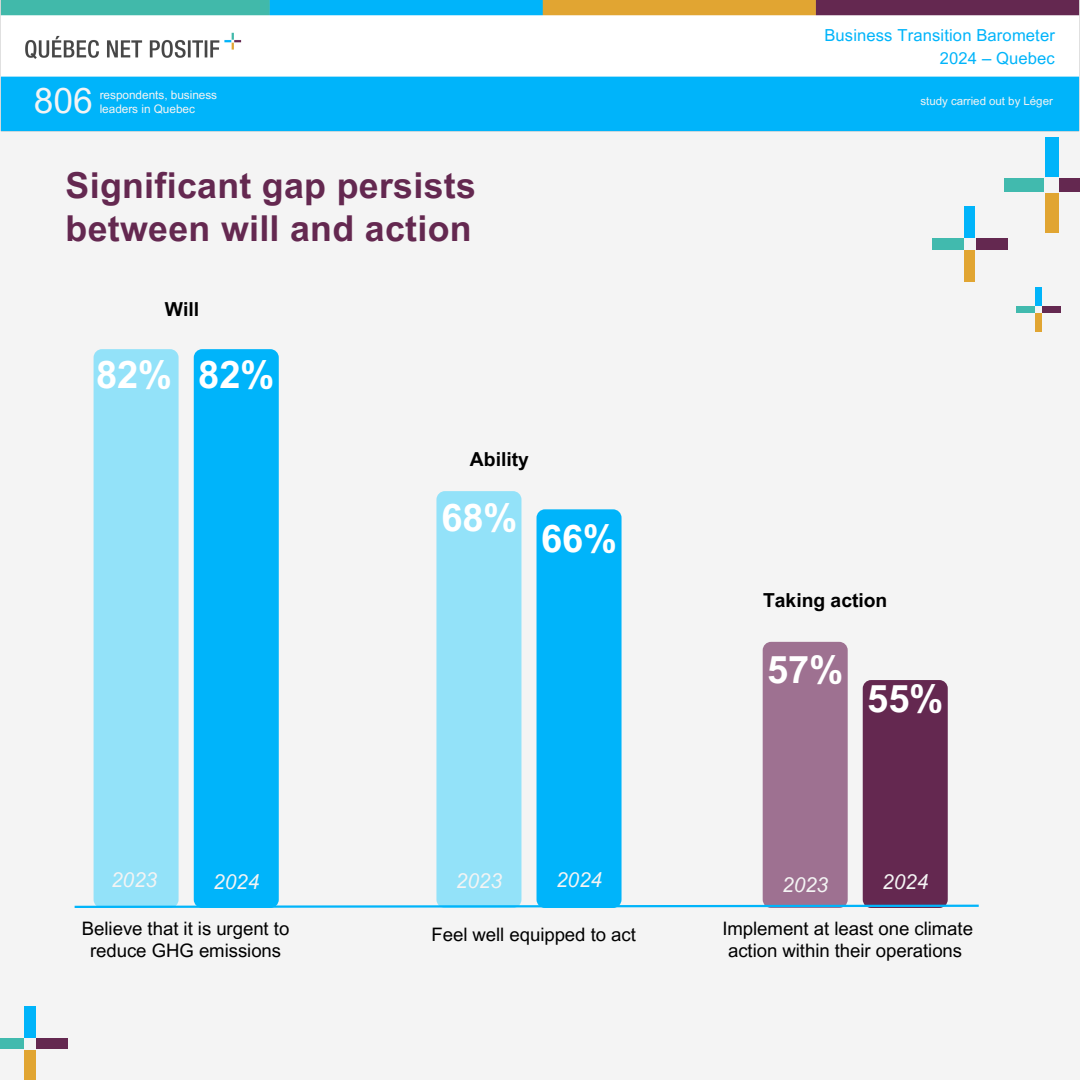
<style>
.page{position:relative;width:1080px;height:1080px;background:#f4f4f4}
.page>*{position:absolute;margin:0;border:0;box-sizing:border-box;transform-origin:0 0}
.t1{font:700 38.03px "Arial MT Pro";color:#fff}
.t2{font:700 35.7px/42.8px "Arial MT Pro";letter-spacing:.01em;color:#642850}
.t3{font:35.25px "Arial MT Pro";color:#f4f4f4}
.t4{font:italic 20.7px "Arial MT Pro";color:#f4f4f4}
.t5{font:700 19.27px "Arial MT Pro";color:#000}
.t6{font:18.6px/21.9px "Arial MT Pro";color:#000;text-align:center}
.t7{font:16.58px/23.1px "Arial MT Pro";letter-spacing:.01em;color:#00b4fa;text-align:right}
.t8{font:italic 700 13.95px "Arial MT Pro";color:#f4f4f4}
.t9{font:11.77px/14.1px "Arial MT Pro";color:#f4f4f4}
.t10{font:11.48px "Arial MT Pro";color:#f4f4f4}
</style>
<div class="page">
<div style="left:0;top:1039px;width:23px;height:10px;background:#41baae"></div>
<div style="left:36px;top:1039px;width:31px;height:10px;background:#642850"></div>
<div style="left:25px;top:1050px;width:10px;height:30px;background:#e1a532"></div>
<div style="left:25px;top:1006px;width:10px;height:31px;background:#00b4fa"></div>
<div style="left:932px;top:239px;width:31px;height:10px;background:#41baae"></div>
<div style="left:976px;top:239px;width:31px;height:10px;background:#642850"></div>
<div style="left:965px;top:251px;width:10px;height:30px;background:#e1a532"></div>
<div style="left:965px;top:207px;width:10px;height:30px;background:#00b4fa"></div>
<img style="left:0;top:0;width:1080px;height:132px">
<div style="left:1016px;top:306px;width:18px;height:6px;background:#41baae"></div>
<div style="left:1042px;top:306px;width:18px;height:6px;background:#642850"></div>
<div style="left:1035px;top:313px;width:6px;height:18px;background:#e1a532"></div>
<div style="left:1035px;top:287px;width:6px;height:18px;background:#00b4fa"></div>
<div style="left:1004px;top:178px;width:39px;height:13px;background:#41baae"></div>
<div style="left:1060px;top:178px;width:20px;height:13px;background:#642850"></div>
<div style="left:1045px;top:193px;width:13px;height:39px;background:#e1a532"></div>
<div style="left:1045px;top:137px;width:13px;height:40px;background:#00b4fa"></div>
<div style="left:194px;top:349px;width:85px;height:559px;background:#00b4fa;border-radius:8px"></div>
<div style="left:94px;top:349px;width:85px;height:559px;background:#93e2f9;border-radius:8px"></div>
<div style="left:537px;top:509px;width:85px;height:399px;background:#00b4fa;border-radius:8px"></div>
<div style="left:436px;top:491px;width:85px;height:417px;background:#93e2f9;border-radius:8px"></div>
<div style="left:863px;top:680px;width:85px;height:228px;background:#642850;border-radius:8px"></div>
<div style="left:763px;top:642px;width:85px;height:266px;background:#9e7191;border-radius:8px"></div>
<svg style="left:74px;top:903px;width:905px;height:5px"></svg>
<h4 class="t7" style="left:824px;top:25px;width:232px">Business Transition Barometer<br>2024 – Quebec</h4>
<p class="t3" style="left:34px;top:88px;width:60px">806</p>
<h1 class="t9" style="left:100px;top:89px;width:119px">respondents, business leaders in Quebec</h1>
<h4 class="t10" style="left:921px;top:97px;width:134px">study carried out by Léger</h4>
<h2 class="t2" style="left:66px;top:169px;width:412px">Significant gap persists between will and action</h2>
<h1 class="t5" style="left:165px;top:302px;width:36px">Will</h1>
<p class="t1" style="left:96px;top:361px;width:78px">82%</p>
<p class="t1" style="left:198px;top:361px;width:78px">82%</p>
<h1 class="t5" style="left:470px;top:452px;width:60px">Ability</h1>
<h5 class="t1" style="left:441px;top:503px;width:78px">68%</h5>
<p class="t1" style="left:541px;top:524px;width:78px">66%</p>
<h3 class="t5" style="left:763px;top:593px;width:126px">Taking action</h3>
<h5 class="t1" style="left:767px;top:656px;width:78px">57%</h5>
<h5 class="t1" style="left:867px;top:684px;width:78px">55%</h5>
<p class="t4" style="left:111px;top:872px;width:47px">2023</p>
<h1 class="t4" style="left:213px;top:874px;width:47px">2024</h1>
<h4 class="t4" style="left:456px;top:873px;width:47px">2023</h4>
<p class="t4" style="left:556px;top:872px;width:47px">2024</p>
<p class="t4" style="left:782px;top:877px;width:47px">2023</p>
<p class="t4" style="left:882px;top:874px;width:47px">2024</p>
<p class="t8" style="left:445px;top:886px;width:33px">2023</p>
<h3 class="t8" style="left:545px;top:886px;width:33px">2022</h3>
<h1 class="t8" style="left:771px;top:886px;width:33px">2023</h1>
<h4 class="t8" style="left:871px;top:886px;width:33px">2022</h4>
<h4 class="t6" style="left:82px;top:920px;width:209px">Believe that it is urgent to reduce GHG emissions</h4>
<h4 class="t6" style="left:431px;top:925px;width:206px">Feel well equipped to act</h4>
<h1 class="t6" style="left:722px;top:920px;width:252px">Implement at least one climate action within their operations</h1>
</div>
